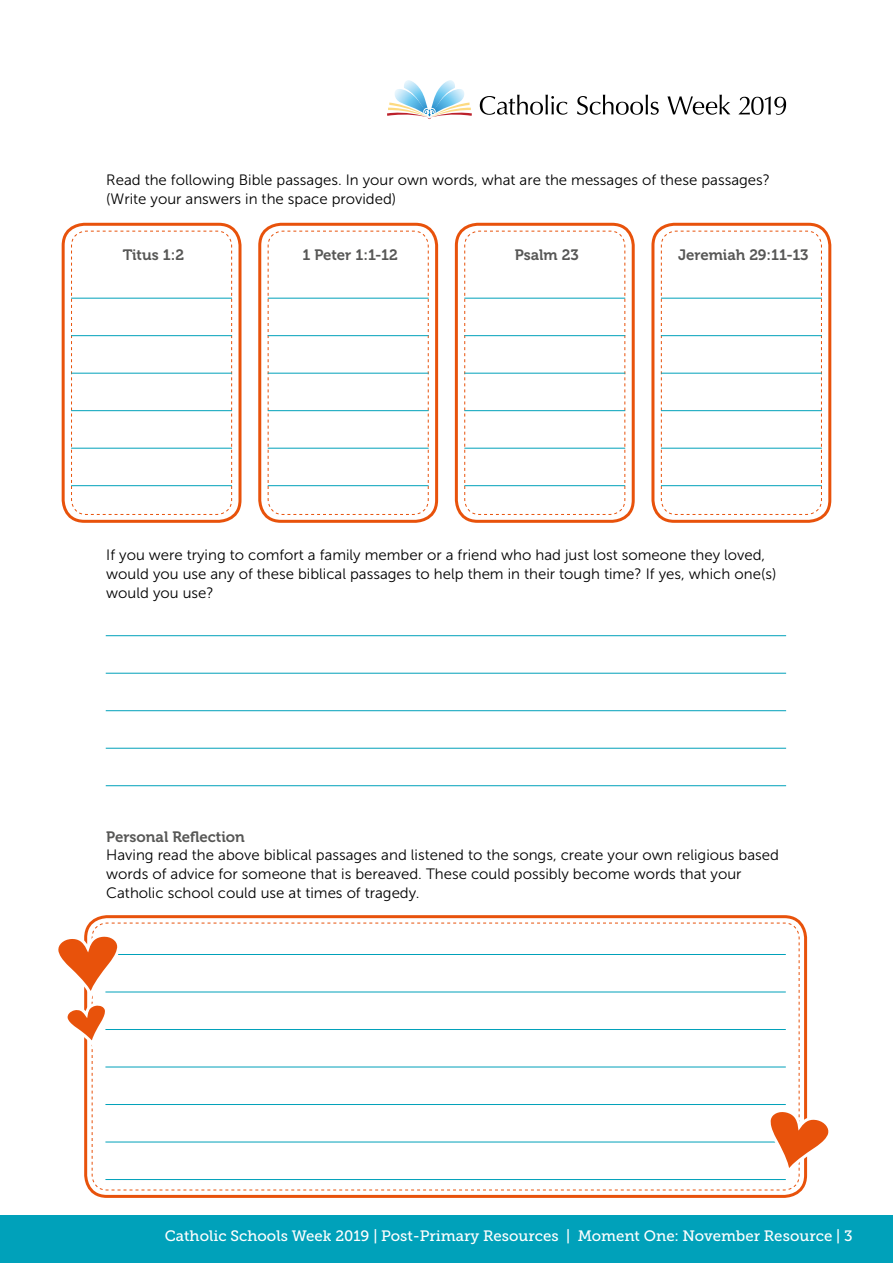
<style>
.page{position:relative;width:893px;height:1263px;background:#fff}
.page>*{position:absolute;margin:0;border:0;box-sizing:border-box;transform-origin:0 0}
.t1{font:15px/18.8px "Museo Sans 300";color:#000}
.t2{font:15px "Museo Slab 500";color:#fff}
.t3{font:15px "Museo 700";color:#575756}
</style>
<div class="page">
<div style="left:0;top:1215px;width:893px;height:48px;background:#00a1ba"></div>
<svg style="left:480px;top:95px;width:87px;height:20px"></svg>
<svg style="left:577px;top:95px;width:82px;height:20px"></svg>
<svg style="left:667px;top:95px;width:63px;height:20px"></svg>
<svg style="left:387px;top:80px;width:85px;height:39px"></svg>
<svg style="left:739px;top:96px;width:47px;height:19px"></svg>
<div style="left:62px;top:223px;width:179px;height:300px;border:3px solid #e8520b;border-radius:21px"></div>
<div style="left:258px;top:223px;width:180px;height:300px;border:3px solid #e8520b;border-radius:21px"></div>
<div style="left:455px;top:223px;width:180px;height:300px;border:3px solid #e8520b;border-radius:21px"></div>
<div style="left:651px;top:223px;width:180px;height:300px;border:3px solid #e8520b;border-radius:21px"></div>
<svg style="left:71px;top:230px;width:161px;height:285px"></svg>
<svg style="left:267px;top:230px;width:162px;height:285px"></svg>
<svg style="left:464px;top:230px;width:162px;height:285px"></svg>
<svg style="left:661px;top:230px;width:161px;height:285px"></svg>
<hr style="left:71px;top:298px;width:161px;height:1px;background:#00a1ba">
<hr style="left:71px;top:335px;width:161px;height:1px;background:#00a1ba">
<hr style="left:71px;top:373px;width:161px;height:1px;background:#00a1ba">
<hr style="left:71px;top:410px;width:161px;height:1px;background:#00a1ba">
<hr style="left:71px;top:448px;width:161px;height:1px;background:#00a1ba">
<hr style="left:71px;top:485px;width:161px;height:1px;background:#00a1ba">
<hr style="left:268px;top:298px;width:161px;height:1px;background:#00a1ba">
<hr style="left:268px;top:335px;width:161px;height:1px;background:#00a1ba">
<hr style="left:268px;top:373px;width:161px;height:1px;background:#00a1ba">
<hr style="left:268px;top:410px;width:161px;height:1px;background:#00a1ba">
<hr style="left:268px;top:448px;width:161px;height:1px;background:#00a1ba">
<hr style="left:268px;top:485px;width:161px;height:1px;background:#00a1ba">
<hr style="left:464px;top:298px;width:161px;height:1px;background:#00a1ba">
<hr style="left:464px;top:335px;width:161px;height:1px;background:#00a1ba">
<hr style="left:464px;top:373px;width:161px;height:1px;background:#00a1ba">
<hr style="left:464px;top:410px;width:161px;height:1px;background:#00a1ba">
<hr style="left:464px;top:448px;width:161px;height:1px;background:#00a1ba">
<hr style="left:464px;top:485px;width:161px;height:1px;background:#00a1ba">
<hr style="left:661px;top:298px;width:161px;height:1px;background:#00a1ba">
<hr style="left:661px;top:335px;width:161px;height:1px;background:#00a1ba">
<hr style="left:661px;top:373px;width:161px;height:1px;background:#00a1ba">
<hr style="left:661px;top:410px;width:161px;height:1px;background:#00a1ba">
<hr style="left:661px;top:448px;width:161px;height:1px;background:#00a1ba">
<hr style="left:661px;top:485px;width:161px;height:1px;background:#00a1ba">
<hr style="left:106px;top:635px;width:680px;height:1px;background:#00a1ba">
<hr style="left:106px;top:673px;width:680px;height:1px;background:#00a1ba">
<hr style="left:106px;top:710px;width:680px;height:1px;background:#00a1ba">
<hr style="left:106px;top:748px;width:680px;height:1px;background:#00a1ba">
<hr style="left:106px;top:785px;width:680px;height:1px;background:#00a1ba">
<div style="left:84px;top:915px;width:723px;height:283px;border:3px solid #e8520b;border-radius:21px"></div>
<svg style="left:58px;top:922px;width:771px;height:268px"></svg>
<p class="t1" style="left:106px;top:171px;width:665px">Read the following Bible passages. In your own words, what are the messages of these passages? (Write your answers in the space provided)</p>
<p class="t3" style="left:123px;top:247px;width:63px">Titus 1:2</p>
<p class="t3" style="left:302px;top:247px;width:97px">1 Peter 1:1-12</p>
<p class="t3" style="left:515px;top:247px;width:65px">Psalm 23</p>
<p class="t3" style="left:678px;top:247px;width:132px">Jeremiah 29:11-13</p>
<p class="t1" style="left:106px;top:546px;width:671px">If you were trying to comfort a family member or a friend who had just lost someone they loved, would you use any of these biblical passages to help them in their tough time? If yes, which one(s) would you use?</p>
<p class="t3" style="left:106px;top:828px;width:140px">Personal Reflection</p>
<p class="t1" style="left:106px;top:846px;width:674px">Having read the above biblical passages and listened to the songs, create your own religious based words of advice for someone that is bereaved. These could possibly become words that your<br>Catholic school could use at times of tragedy.</p>
<p class="t2" style="left:165px;top:1227px;width:689px">Catholic Schools Week 2019 | Post-Primary Resources | Moment One: November Resource | 3</p>
</div>
